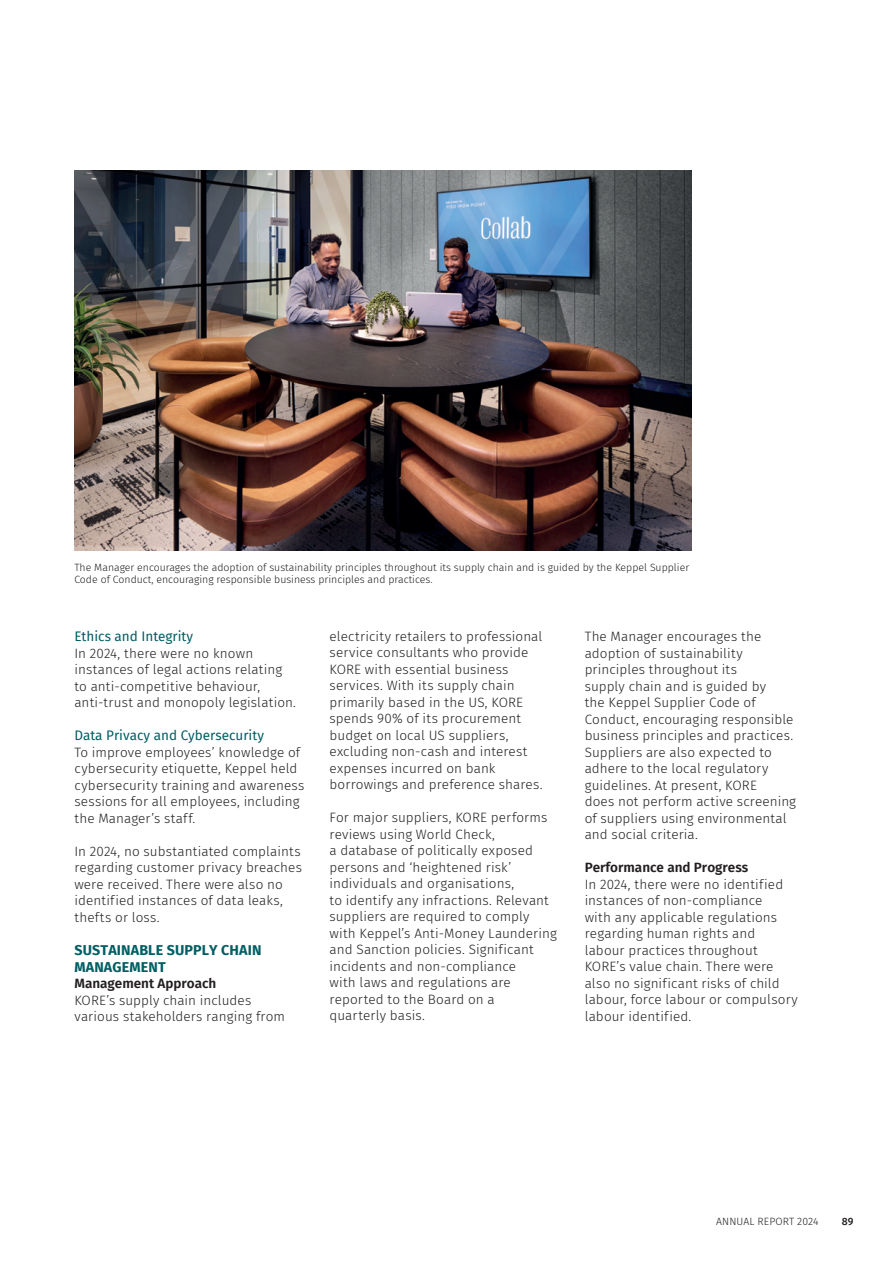
<style>
.page{position:relative;width:893px;height:1263px;background:#fff}
.page>*{position:absolute;margin:0;border:0;box-sizing:border-box;transform-origin:0 0}
.Heading-1-Sus{font:700 14.25px/16.5px "Fira Sans";letter-spacing:.01em;color:#005e63}
.Bodytext{font:300 13.5px/16.5px "Fira Sans";letter-spacing:.005em;color:#231f20}
.Heading-3{font:13.5px "Fira Sans";color:#005e63}
.Heading-2{font:600 13.5px "Fira Sans";color:#231f20}
.t1{font:300 10.5px/12px "Fira Sans";color:#231f20}
.t2{font:500 10.5px "Fira Sans";color:#231f20}
</style>
<div class="page">
<img style="left:74px;top:170px;width:617px;height:381px">
<p class="t1" style="left:74px;top:561px;width:616px">The Manager encourages the adoption of sustainability principles throughout its supply chain and is guided by the Keppel Supplier<br>Code of Conduct, encouraging responsible business principles and practices.</p>
<p class="Heading-3" style="left:74px;top:626px;width:120px">Ethics and Integrity</p>
<p class="Bodytext" style="left:74px;top:645px;width:223px">In 2024, there were no known instances of legal actions relating to anti-competitive behaviour, anti-trust and monopoly legislation.</p>
<p class="Heading-3" style="left:74px;top:725px;width:191px">Data Privacy and Cybersecurity</p>
<p class="Bodytext" style="left:74px;top:744px;width:232px">To improve employees’ knowledge of cybersecurity etiquette, Keppel held cybersecurity training and awareness sessions for all employees, including the Manager’s staff.</p>
<p class="Bodytext" style="left:74px;top:843px;width:229px">In 2024, no substantiated complaints regarding customer privacy breaches were received. There were also no identified instances of data leaks, thefts or loss.</p>
<p class="Heading-1-Sus" style="left:74px;top:941px;width:189px">SUSTAINABLE SUPPLY CHAIN<br>MANAGEMENT</p>
<p class="Heading-2" style="left:74px;top:972px;width:143px">Management Approach</p>
<p class="Bodytext" style="left:74px;top:991px;width:212px">KORE’s supply chain includes various stakeholders ranging from</p>
<p class="Bodytext" style="left:330px;top:628px;width:214px">electricity retailers to professional service consultants who provide<br>KORE with essential business services. With its supply chain primarily based in the US, KORE spends 90% of its procurement budget on local US suppliers, excluding non-cash and interest expenses incurred on bank borrowings and preference shares.</p>
<p class="Bodytext" style="left:330px;top:809px;width:229px">For major suppliers, KORE performs reviews using World Check,<br>a database of politically exposed persons and ‘heightened risk’ individuals and organisations,<br>to identify any infractions. Relevant suppliers are required to comply with Keppel’s Anti-Money Laundering and Sanction policies. Significant incidents and non-compliance<br>with laws and regulations are reported to the Board on a<br>quarterly basis.</p>
<p class="Bodytext" style="left:585px;top:628px;width:213px">The Manager encourages the adoption of sustainability principles throughout its<br>supply chain and is guided by<br>the Keppel Supplier Code of<br>Conduct, encouraging responsible business principles and practices.<br>Suppliers are also expected to adhere to the local regulatory guidelines. At present, KORE<br>does not perform active screening of suppliers using environmental and social criteria.</p>
<p class="Heading-2" style="left:585px;top:857px;width:165px">Performance and Progress</p>
<p class="Bodytext" style="left:585px;top:876px;width:215px">In 2024, there were no identified instances of non-compliance<br>with any applicable regulations regarding human rights and labour practices throughout<br>KORE’s value chain. There were also no significant risks of child labour, force labour or compulsory labour identified.</p>
<p class="t1" style="left:716px;top:1215px;width:104px">ANNUAL REPORT 2024</p>
<p class="t2" style="left:842px;top:1212px;width:13px">89</p>
</div>
